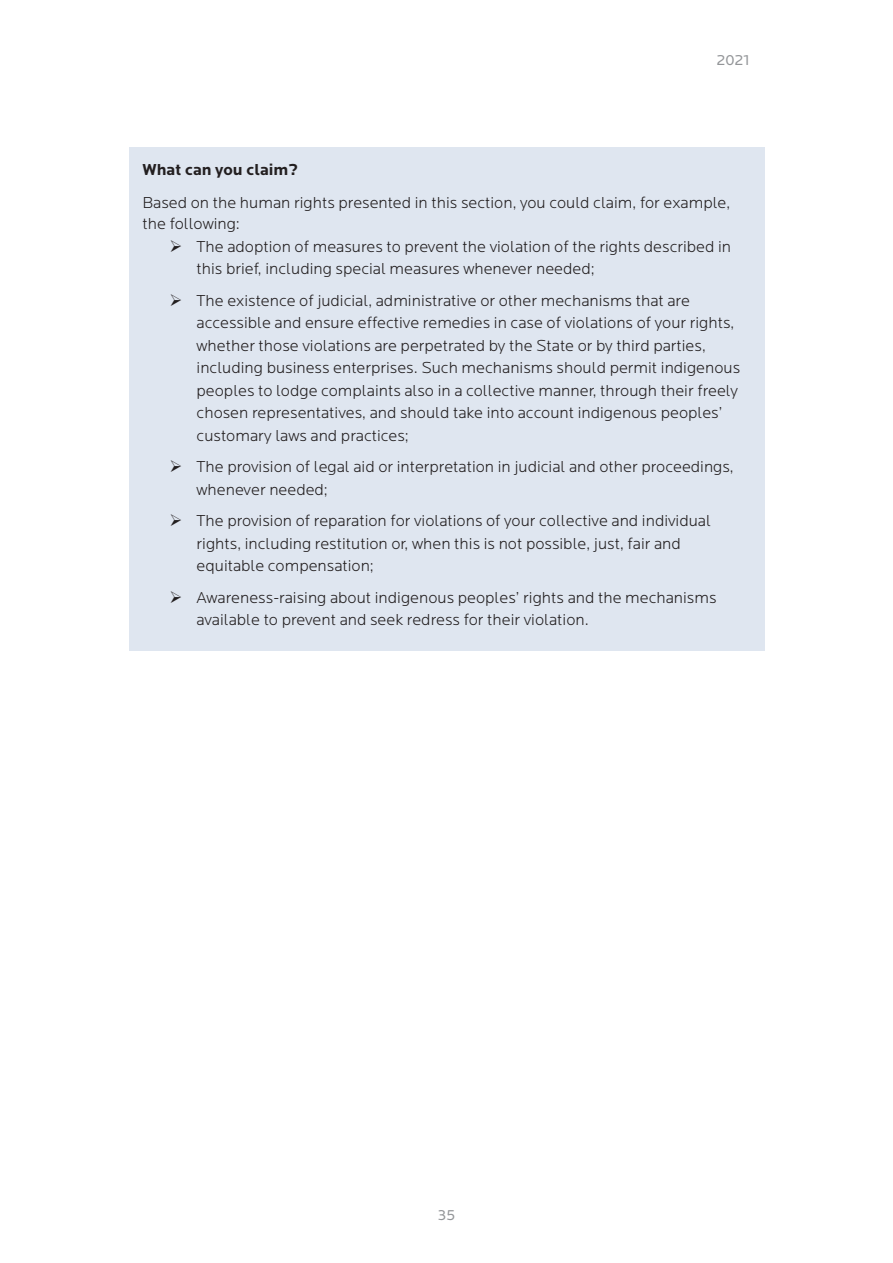
<style>
.page{position:relative;width:893px;height:1263px;background:#fff}
.page>*{position:absolute;margin:0;border:0;box-sizing:border-box;transform-origin:0 0}
.Locator_P{font:300 16.5px/22.5px "Locator";color:#231f20}
.Heading_4{font:700 16.5px "Locator";color:#231f20}
.t1{font:15px "Locator";letter-spacing:-.005em;color:#939598}
</style>
<div class="page">
<div style="left:129px;top:147px;width:635px;height:504px;background:#dfe6f0"></div>
<p class="t1" style="left:717px;top:52px;width:34px">2021</p>
<p class="Heading_4" style="left:143px;top:160px;width:157px">What can you claim?</p>
<p class="Locator_P" style="left:143px;top:193px;width:589px;line-height:21px">Based on the human rights presented in this section, you could claim, for example, the following:</p>
<p class="Locator_P" style="left:197px;top:235px;width:536px;text-indent:-27px">➢ The adoption of measures to prevent the violation of the rights described in this brief, including special measures whenever needed;</p>
<p class="Locator_P" style="left:197px;top:289px;width:545px;text-indent:-27px">➢ The existence of judicial, administrative or other mechanisms that are accessible and ensure effective remedies in case of violations of your rights, whether those violations are perpetrated by the State or by third parties, including business enterprises. Such mechanisms should permit indigenous peoples to lodge complaints also in a collective manner, through their freely chosen representatives, and should take into account indigenous peoples’ customary laws and practices;</p>
<p class="Locator_P" style="left:197px;top:456px;width:539px;text-indent:-27px">➢ The provision of legal aid or interpretation in judicial and other proceedings, whenever needed;</p>
<p class="Locator_P" style="left:197px;top:510px;width:516px;text-indent:-27px">➢ The provision of reparation for violations of your collective and individual rights, including restitution or, when this is not possible, just, fair and equitable compensation;</p>
<p class="Locator_P" style="left:197px;top:586px;width:521px;text-indent:-27px">➢ Awareness-raising about indigenous peoples’ rights and the mechanisms available to prevent and seek redress for their violation.</p>
<p class="t1" style="left:438px;top:1207px;width:19px">35</p>
</div>
